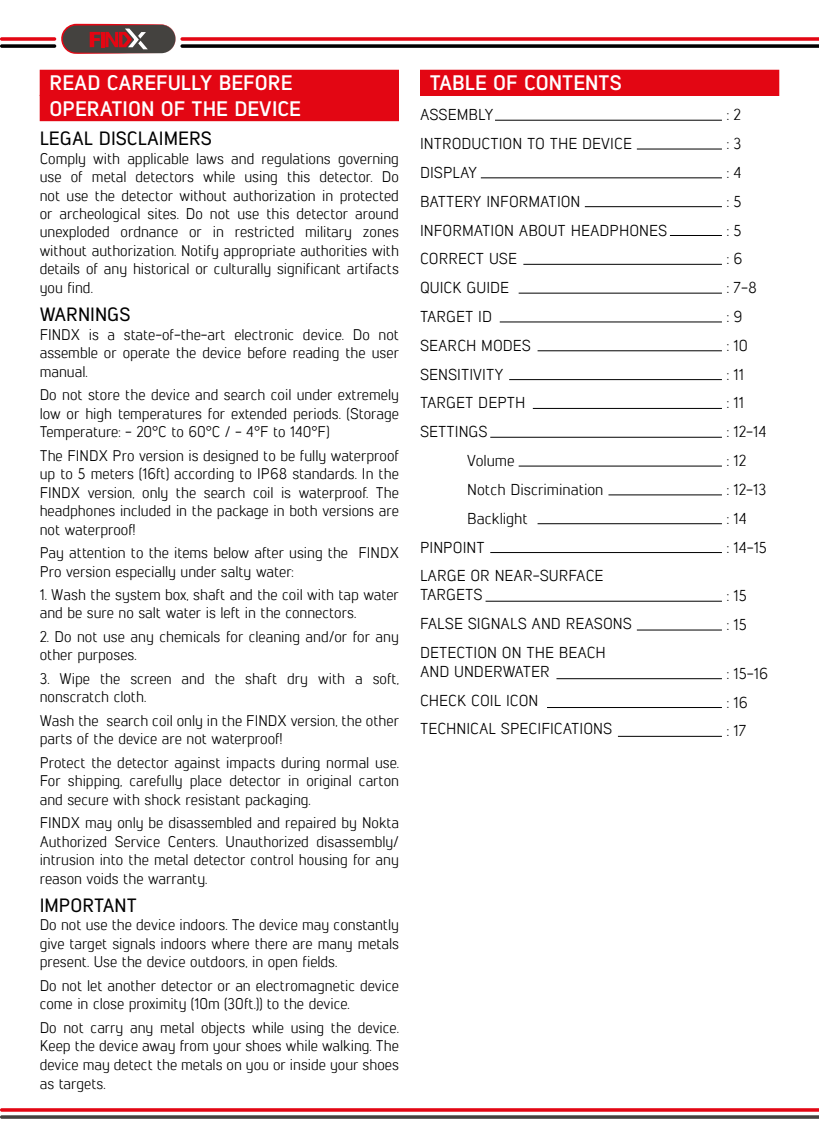
<style>
.page{position:relative;width:819px;height:1141px;background:#fff}
.page>*{position:absolute;margin:0;border:0;box-sizing:border-box;transform-origin:0 0}
.t1{font:700 21px/25.2px "Lintel";color:#fff}
.t2{font:500 19.25px "Lintel";color:#000}
.t3{font:15.75px/28.9px "Lintel";color:#000}
.t4{font:15.4px/18.6px "Lintel";color:#000;text-align:justify}
</style>
<div class="page">
<svg style="left:0;top:44px;width:56px;height:4px"></svg>
<svg style="left:0;top:37px;width:56px;height:4px"></svg>
<svg style="left:61px;top:24px;width:758px;height:30px"></svg>
<div style="left:40px;top:70px;width:359px;height:26px;background:#e30613"></div>
<div style="left:40px;top:95px;width:359px;height:26px;background:#e30613"></div>
<div style="left:420px;top:70px;width:359px;height:26px;background:#e30613"></div>
<hr style="left:495px;top:120px;width:227px;height:1px;background:#000">
<hr style="left:636px;top:149px;width:86px;height:1px;background:#000">
<hr style="left:481px;top:178px;width:241px;height:1px;background:#000">
<hr style="left:584px;top:206px;width:138px;height:1px;background:#000">
<hr style="left:670px;top:235px;width:52px;height:1px;background:#000">
<hr style="left:523px;top:264px;width:199px;height:1px;background:#000">
<hr style="left:518px;top:293px;width:204px;height:1px;background:#000">
<hr style="left:499px;top:322px;width:223px;height:1px;background:#000">
<hr style="left:537px;top:350px;width:185px;height:1px;background:#000">
<hr style="left:509px;top:379px;width:213px;height:1px;background:#000">
<hr style="left:533px;top:408px;width:189px;height:1px;background:#000">
<hr style="left:490px;top:437px;width:232px;height:1px;background:#000">
<hr style="left:518px;top:466px;width:204px;height:1px;background:#000">
<hr style="left:608px;top:495px;width:114px;height:1px;background:#000">
<hr style="left:537px;top:523px;width:185px;height:1px;background:#000">
<hr style="left:490px;top:552px;width:232px;height:1px;background:#000">
<hr style="left:485px;top:601px;width:237px;height:1px;background:#000">
<hr style="left:636px;top:630px;width:86px;height:1px;background:#000">
<hr style="left:556px;top:678px;width:166px;height:1px;background:#000">
<hr style="left:547px;top:707px;width:175px;height:1px;background:#000">
<hr style="left:618px;top:736px;width:104px;height:1px;background:#000">
<svg style="left:0;top:1108px;width:819px;height:11px"></svg>
<h1 class="t1" style="left:50px;top:69px;width:253px">READ CAREFULLY BEFORE<br>OPERATION OF THE DEVICE</h1>
<p class="t2" style="left:40px;top:125px;width:174px">LEGAL DISCLAIMERS</p>
<p class="t4" style="left:40px;top:148px;width:361px">Comply with applicable laws and regulations governing use of metal detectors while using this detector. Do not use the detector without authorization in protected or archeological sites. Do not use this detector around unexploded ordnance or in restricted military zones without authorization. Notify appropriate authorities with details of any historical or culturally significant artifacts you find.</p>
<p class="t2" style="left:40px;top:301px;width:92px">WARNINGS</p>
<p class="t4" style="left:40px;top:325px;width:361px">FINDX is a state-of-the-art electronic device. Do not assemble or operate the device before reading the user manual.</p>
<p class="t4" style="left:40px;top:385px;width:361px">Do not store the device and search coil under extremely low or high temperatures for extended periods. (Storage Temperature: - 20°C to 60°C / - 4°F to 140°F)</p>
<p class="t4" style="left:40px;top:445px;width:361px">The FINDX Pro version is designed to be fully waterproof up to 5 meters (16ft) according to IP68 standards. In the FINDX version, only the search coil is waterproof. The headphones included in the package in both versions are not waterproof!</p>
<p class="t4" style="left:40px;top:543px;width:361px">Pay attention to the items below after using the FINDX<br>Pro version especially under salty water:</p>
<p class="t4" style="left:40px;top:585px;width:361px">1. Wash the system box, shaft and the coil with tap water and be sure no salt water is left in the connectors.</p>
<p class="t4" style="left:40px;top:627px;width:361px">2. Do not use any chemicals for cleaning and/or for any other purposes.</p>
<p class="t4" style="left:40px;top:668px;width:361px">3. Wipe the screen and the shaft dry with a soft, nonscratch cloth.</p>
<p class="t4" style="left:40px;top:710px;width:361px">Wash the search coil only in the FINDX version, the other parts of the device are not waterproof!</p>
<p class="t4" style="left:40px;top:752px;width:361px">Protect the detector against impacts during normal use.<br>For shipping, carefully place detector in original carton and secure with shock resistant packaging.</p>
<p class="t4" style="left:40px;top:813px;width:361px">FINDX may only be disassembled and repaired by Nokta Authorized Service Centers. Unauthorized disassembly/ intrusion into the metal detector control housing for any reason voids the warranty.</p>
<p class="t2" style="left:40px;top:892px;width:99px">IMPORTANT</p>
<p class="t4" style="left:40px;top:915px;width:361px">Do not use the device indoors. The device may constantly give target signals indoors where there are many metals present. Use the device outdoors, in open fields.</p>
<p class="t4" style="left:40px;top:976px;width:361px">Do not let another detector or an electromagnetic device come in close proximity (10m (30ft.)) to the device.</p>
<p class="t4" style="left:40px;top:1017px;width:361px">Do not carry any metal objects while using the device.<br>Keep the device away from your shoes while walking. The device may detect the metals on you or inside your shoes as targets.</p>
<h1 class="t1" style="left:430px;top:69px;width:193px">TABLE OF CONTENTS</h1>
<p class="t3" style="left:420px;top:100px;width:75px">ASSEMBLY</p>
<p class="t3" style="left:420px;top:128px;width:213px">INTRODUCTION TO THE DEVICE</p>
<p class="t3" style="left:420px;top:157px;width:59px">DISPLAY</p>
<p class="t3" style="left:420px;top:186px;width:162px">BATTERY INFORMATION</p>
<p class="t3" style="left:420px;top:215px;width:249px">INFORMATION ABOUT HEADPHONES</p>
<p class="t3" style="left:420px;top:244px;width:98px">CORRECT USE</p>
<p class="t3" style="left:420px;top:273px;width:91px">QUICK GUIDE</p>
<p class="t3" style="left:420px;top:301px;width:74px">TARGET ID</p>
<p class="t3" style="left:420px;top:330px;width:112px">SEARCH MODES</p>
<p class="t3" style="left:420px;top:359px;width:85px">SENSITIVITY</p>
<p class="t3" style="left:420px;top:388px;width:107px">TARGET DEPTH</p>
<p class="t3" style="left:420px;top:417px;width:69px">SETTINGS</p>
<p class="t3" style="left:467px;top:445px;width:49px">Volume</p>
<p class="t3" style="left:467px;top:474px;width:138px">Notch Discrimination</p>
<p class="t3" style="left:467px;top:503px;width:62px">Backlight</p>
<p class="t3" style="left:420px;top:532px;width:66px">PINPOINT</p>
<p class="t3" style="left:420px;top:561px;width:185px">LARGE OR NEAR-SURFACE</p>
<p class="t3" style="left:420px;top:580px;width:213px">TARGETS<br>FALSE SIGNALS AND REASONS<br>DETECTION ON THE BEACH</p>
<p class="t3" style="left:420px;top:656px;width:194px">AND UNDERWATER<br>CHECK COIL ICON<br>TECHNICAL SPECIFICATIONS</p>
<p class="t3" style="left:726px;top:100px;width:42px">: 2<br>: 3<br>: 4<br>: 5<br>: 5<br>: 6<br>: 7-8<br>: 9<br>: 10<br>: 11<br>: 11<br>: 12-14 : 12<br>: 12-13 : 14<br>: 14-15</p>
<p class="t3" style="left:726px;top:581px;width:22px">: 15 : 15</p>
<p class="t3" style="left:726px;top:658px;width:43px">: 15-16 : 16<br>: 17</p>
</div>
